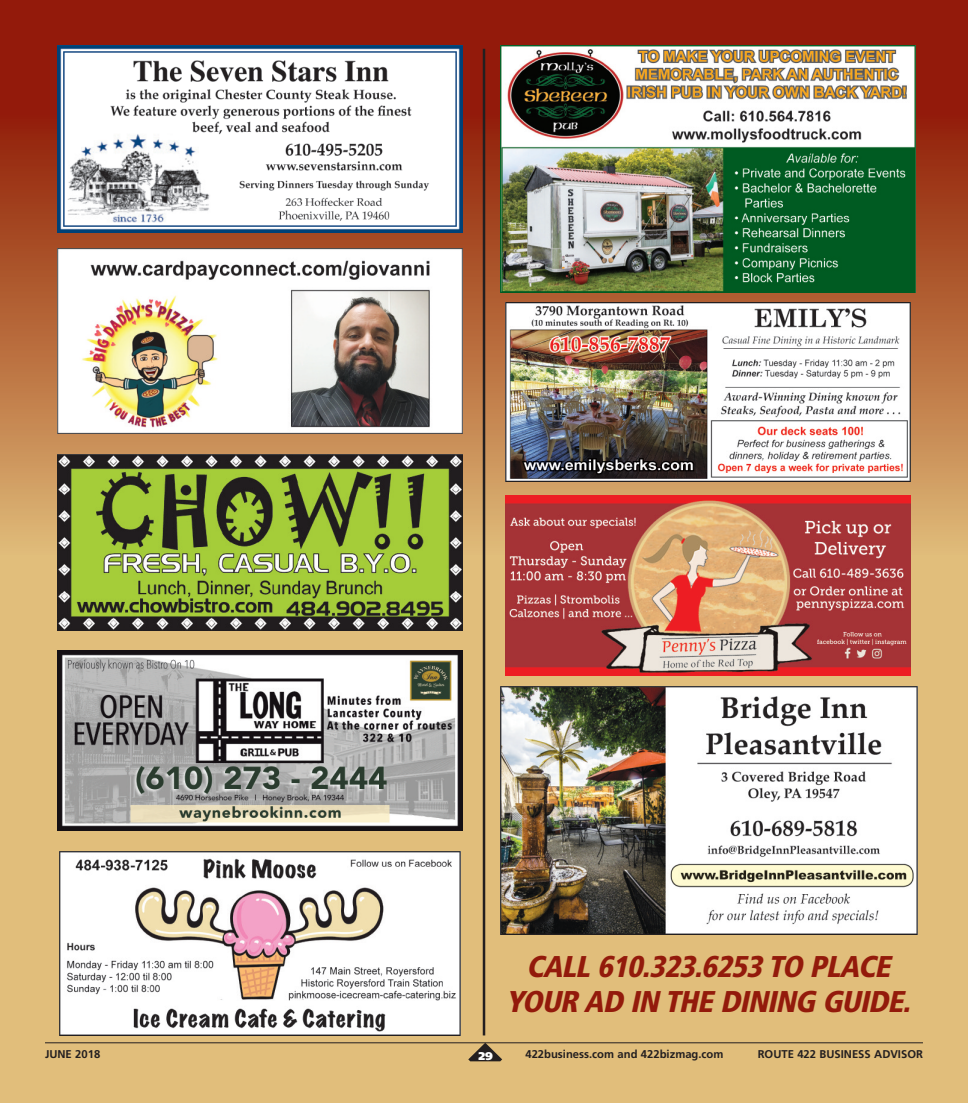
<style>
.page{position:relative;width:968px;height:1103px;background:#fff}
.page>*{position:absolute;margin:0;border:0;box-sizing:border-box;transform-origin:0 0}
.t1{font:italic 900 condensed 30px/35px "Frutiger";color:#931a0b;text-align:center}
.t2{font:700 11.25px "Frutiger";color:#231f20}
.t3{font:900 11.25px "Frutiger";color:#fff}
</style>
<div class="page">
<div style="left:0;top:0;width:968px;height:1102px;background:#e1be7b"></div>
<div style="left:0;top:0;width:968px;height:234px;background:#931a0b"></div>
<svg style="left:0;top:114px;width:968px;height:440px;background:#b66e40"></svg>
<svg style="left:468px;top:1043px;width:34px;height:18px"></svg>
<hr style="left:45px;top:1042px;width:877px;height:1px;background:#231f20">
<img style="left:505px;top:302px;width:405px;height:180px">
<img style="left:505px;top:495px;width:405px;height:180px">
<img style="left:59px;top:851px;width:402px;height:184px">
<img style="left:500px;top:45px;width:415px;height:247px">
<img style="left:57px;top:454px;width:405px;height:176px">
<img style="left:57px;top:650px;width:405px;height:180px">
<img style="left:57px;top:248px;width:405px;height:185px">
<img style="left:57px;top:45px;width:405px;height:187px">
<hr style="left:483px;top:49px;width:2px;height:986px;background:#231f20">
<img style="left:500px;top:686px;width:417px;height:248px">
<h1 class="t1" style="left:506px;top:951px;width:412px">CALL 610.323.6253 TO PLACE<br>YOUR AD IN THE DINING GUIDE.</h1>
<p class="t2" style="left:45px;top:1049px;width:57px">JUNE 2018</p>
<p class="t3" style="left:478px;top:1051px;width:16px">29</p>
<p class="t2" style="left:525px;top:1049px;width:199px">422business.com and 422bizmag.com</p>
<p class="t2" style="left:757px;top:1049px;width:167px">ROUTE 422 BUSINESS ADVISOR</p>
</div>
